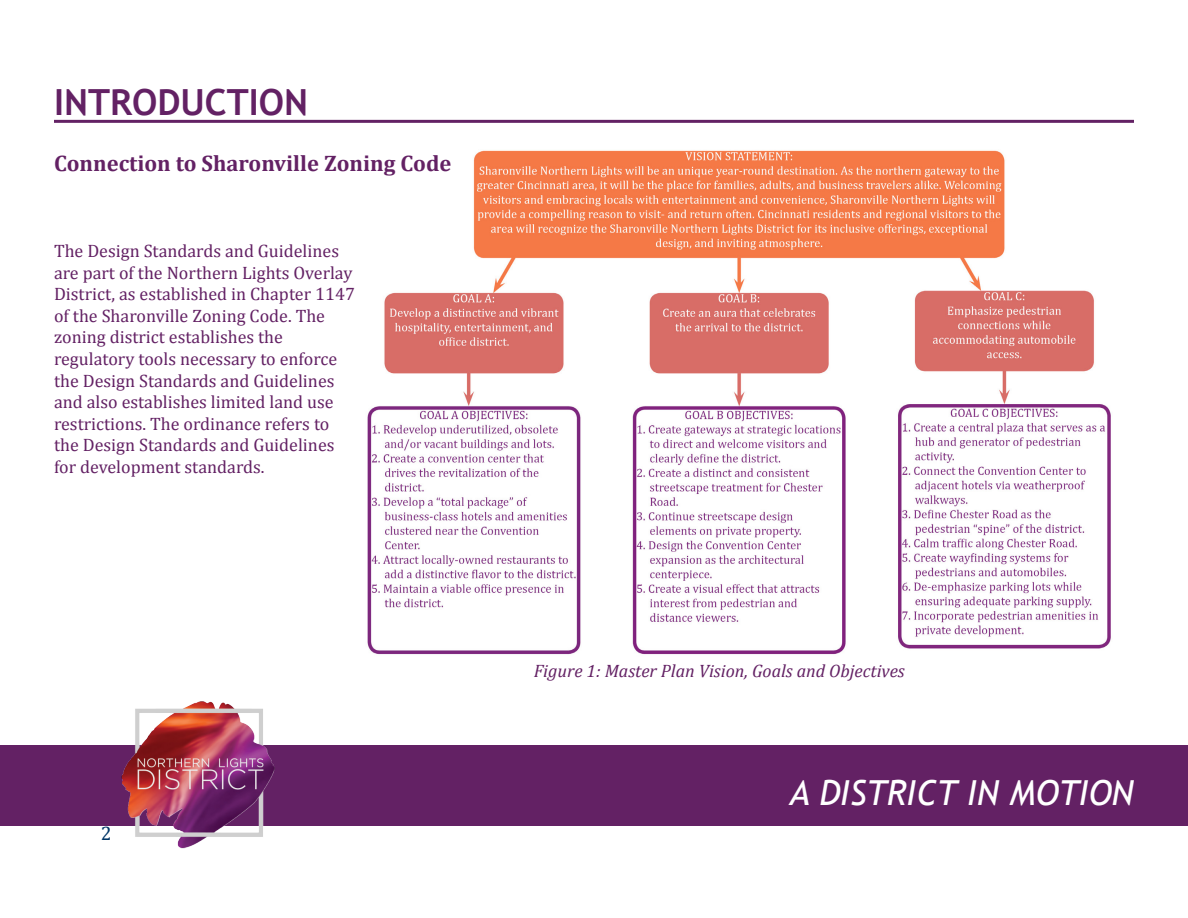
<style>
.page{position:relative;width:1188px;height:918px;background:#fff}
.page>*{position:absolute;margin:0;border:0;box-sizing:border-box;transform-origin:0 0}
.t1{font:700 36px "Trebuchet MS";color:#632164}
.t2{font:italic 34.5px "Trebuchet MS";color:#fff}
.t3{font:700 22.5px "Cambria";color:#632164}
.t4{font:19.5px "Cambria";color:#003566}
.t5{font:18px/21.6px "Cambria";color:#632164}
.t6{font:italic 18px "Cambria";color:#632164}
</style>
<div class="page">
<hr style="left:54px;top:120px;width:1080px;height:3px;background:#632164">
<div style="left:0;top:745px;width:1188px;height:81px;background:#632164"></div>
<img style="left:121px;top:701px;width:154px;height:148px">
<img style="left:367px;top:150px;width:744px;height:505px">
<p class="t1" style="left:54px;top:79px;width:256px">INTRODUCTION</p>
<p class="t3" style="left:54px;top:147px;width:399px">Connection to Sharonville Zoning Code</p>
<p class="t5" style="left:54px;top:240px;width:303px">The Design Standards and Guidelines are part of the Northern Lights Overlay District, as established in Chapter 1147 of the Sharonville Zoning Code. The</p>
<p class="t5" style="left:54px;top:326px;width:231px">zoning district establishes the</p>
<p class="t5" style="left:54px;top:348px;width:285px">regulatory tools necessary to enforce the Design Standards and Guidelines and also establishes limited land use</p>
<p class="t5" style="left:54px;top:413px;width:282px">restrictions. The ordinance refers to the Design Standards and Guidelines for development standards.</p>
<p class="t4" style="left:101px;top:822px;width:12px">2</p>
<p class="t6" style="left:534px;top:658px;width:372px">Figure 1: Master Plan Vision, Goals and Objectives</p>
<h2 class="t2" style="left:789px;top:772px;width:346px">A DISTRICT IN MOTION</h2>
</div>
